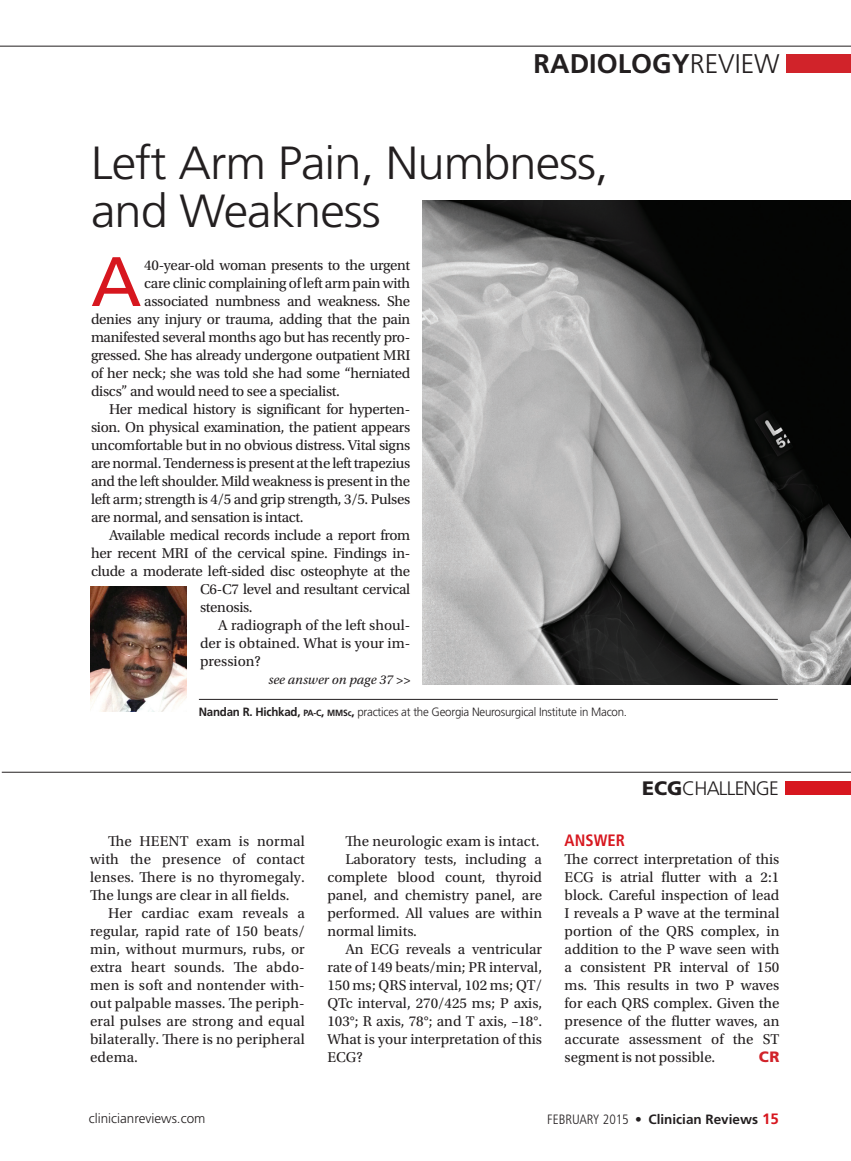
<style>
.page{position:relative;width:851px;height:1161px;background:#fff}
.page>*{position:absolute;margin:0;border:0;box-sizing:border-box;transform-origin:0 0}
.DERM_Body_Text_Dro{font:69.9px "Frutiger LT Std";color:#d7171f}
.t1{font:300 46.5px/48px "Frutiger LT Std";letter-spacing:-.02em;color:#231f20;scale:1.05 1}
.t2{font:700 27px "Frutiger LT Std";color:#231f20}
.t3{font:300 19.5px "Frutiger LT Std";letter-spacing:-.04em;color:#231f20}
.Subhead_1{font:700 condensed 16.5px "Frutiger LT Std";color:#d7171f}
.Body_Text{font:15px/18px "Utopia Std";color:#231f20;text-align:justify}
.Body_Text_1st_para{font:15px/18px "Utopia Std";color:#231f20;text-align:justify}
.DERM_Body_Text_Dro-2{font:15px "Utopia Std";letter-spacing:-.02em;color:#231f20}
.Body_Text-2{font:15px "Utopia Std";letter-spacing:-.02em;color:#231f20}
.Body_Text_1st_para-2{font:900 15px "Frutiger LT Std";color:#d1232a}
.t4{font:700 13.5px "Frutiger LT Std";color:#231f20}
.t5{font:300 13.5px "Frutiger LT Std";color:#231f20}
.t6{font:italic 13.5px "Utopia Std";color:#231f20}
.Author_Bio{font:300 12px "Frutiger LT Std";letter-spacing:-.02em;color:#231f20;scale:.96 1}
.s1{font-weight:300}
.s2{font-weight:700}
.s3{font-weight:700;font-size:9px}
.s4{font-weight:900}
.s5{font-weight:300;font-stretch:condensed}
.s6{font-weight:400;font-stretch:condensed}
.s7{font-size:15px;color:#d7171f}
</style>
<div class="page">
<hr style="left:0;top:46px;width:850px;height:1px;background:#231f20">
<hr style="left:2px;top:772px;width:848px;height:1px;background:#231f20">
<div style="left:785px;top:781px;width:65px;height:14px;background:#d7171f"></div>
<div style="left:786px;top:54px;width:64px;height:19px;background:#d1232a"></div>
<img style="left:90px;top:587px;width:96px;height:125px">
<hr style="left:199px;top:699px;width:578px;height:1px;background:#231f20">
<img style="left:422px;top:201px;width:428px;height:483px">
<p class="t2" style="left:533px;top:48px;width:247px">RADIOLOGY<span class="s1">REVIEW</span></p>
<h1 class="t1" style="left:91px;top:139px;width:494px">Left Arm Pain, Numbness, and Weakness</h1>
<p class="DERM_Body_Text_Dro" style="left:91px;top:241px;width:52px">A</p>
<p class="DERM_Body_Text_Dro-2" style="left:144px;top:257px;width:267px">40-year-old woman presents to the urgent</p>
<p class="DERM_Body_Text_Dro-2" style="left:144px;top:275px;width:267px">care clinic complaining of left arm pain with</p>
<p class="DERM_Body_Text_Dro-2" style="left:144px;top:293px;width:267px">associated numbness and weakness. She</p>
<p class="DERM_Body_Text_Dro-2" style="left:91px;top:311px;width:321px">denies any injury or trauma, adding that the pain</p>
<p class="DERM_Body_Text_Dro-2" style="left:91px;top:329px;width:321px">manifested several months ago but has recently pro-</p>
<p class="DERM_Body_Text_Dro-2" style="left:91px;top:347px;width:321px">gressed. She has already undergone outpatient MRI</p>
<p class="DERM_Body_Text_Dro-2" style="left:91px;top:365px;width:321px">of her neck; she was told she had some “herniated</p>
<p class="DERM_Body_Text_Dro-2" style="left:91px;top:383px;width:250px">discs” and would need to see a specialist.</p>
<p class="Body_Text" style="left:91px;top:400px;width:321px;text-indent:18px">Her medical history is significant for hyperten&shy;sion. On physical examination, the patient appears uncomfortable but in no obvious distress. Vital signs are normal. Tenderness is present at the left trapezius and the left shoulder. Mild weakness is present in the left arm; strength is 4/5 and grip strength, 3/5. Pulses are normal, and sensation is intact.</p>
<p class="Body_Text-2" style="left:109px;top:527px;width:303px">Available medical records include a report from</p>
<p class="Body_Text-2" style="left:91px;top:545px;width:321px">her recent MRI of the cervical spine. Findings in-</p>
<p class="Body_Text-2" style="left:91px;top:563px;width:321px">clude a moderate left-sided disc osteophyte at the</p>
<p class="Body_Text-2" style="left:200px;top:581px;width:212px">C6-C7 level and resultant cervical</p>
<p class="Body_Text-2" style="left:200px;top:599px;width:54px">stenosis.</p>
<p class="Body_Text" style="left:200px;top:616px;width:212px;text-indent:18px">A radiograph of the left shoul&shy;der is obtained. What is your im&shy;pression?</p>
<p class="t6" style="left:268px;top:672px;width:143px">see answer on page 37 &gt;&gt;</p>
<p class="Author_Bio" style="left:199px;top:705px;width:447px"><span class="s2">Nandan R. Hichkad,</span> <span class="s3">PA-C</span><span class="s2">,</span> <span class="s3">MMSc</span><span class="s2">,</span> practices at the Georgia Neurosurgical Institute in Macon.</p>
<p class="t3" style="left:642px;top:777px;width:138px"><span class="s4">ECG</span>CHALLENGE</p>
<p class="Body_Text" style="left:90px;top:832px;width:216px;text-indent:18px">The HEENT exam is normal with the presence of contact lenses. There is no thyromegaly.<br>The lungs are clear in all fields.</p>
<p class="Body_Text" style="left:90px;top:904px;width:216px;text-indent:18px">Her cardiac exam reveals a regular, rapid rate of 150 beats/ min, without murmurs, rubs, or extra heart sounds. The abdo&shy;men is soft and nontender with&shy;out palpable masses. The periph&shy;eral pulses are strong and equal bilaterally. There is no peripheral edema.</p>
<p class="Body_Text" style="left:345px;top:832px;width:196px">The neurologic exam is intact.</p>
<p class="Body_Text" style="left:327px;top:850px;width:216px;text-indent:18px">Laboratory tests, including a complete blood count, thyroid panel, and chemistry panel, are performed. All values are within normal limits.</p>
<p class="Body_Text" style="left:327px;top:940px;width:216px;text-indent:18px">An ECG reveals a ventricular rate of 149 beats/min; PR interval, 150 ms; QRS interval, 102 ms; QT/ QTc interval, 270/425 ms; P axis, 103°; R axis, 78°; and T axis, –18°.<br>What is your interpretation of this ECG?</p>
<p class="Subhead_1" style="left:564px;top:830px;width:62px">ANSWER</p>
<p class="Body_Text_1st_para" style="left:564px;top:850px;width:216px">The correct interpretation of this ECG is atrial flutter with a 2:1 block. Careful inspection of lead I reveals a P wave at the terminal portion of the QRS complex, in addition to the P wave seen with a consistent PR interval of 150 ms. This results in two P waves for each QRS complex. Given the presence of the flutter waves, an accurate assessment of the ST segment is not possible.</p>
<p class="Body_Text_1st_para-2" style="left:759px;top:1048px;width:22px">CR</p>
<p class="t5" style="left:89px;top:1111px;width:118px">clinicianreviews.com</p>
<p class="t4" style="left:547px;top:1112px;width:233px"><span class="s5">FEBRUARY 2015</span> <span class="s6">•</span> Clinician Reviews <span class="s7">15</span></p>
</div>
